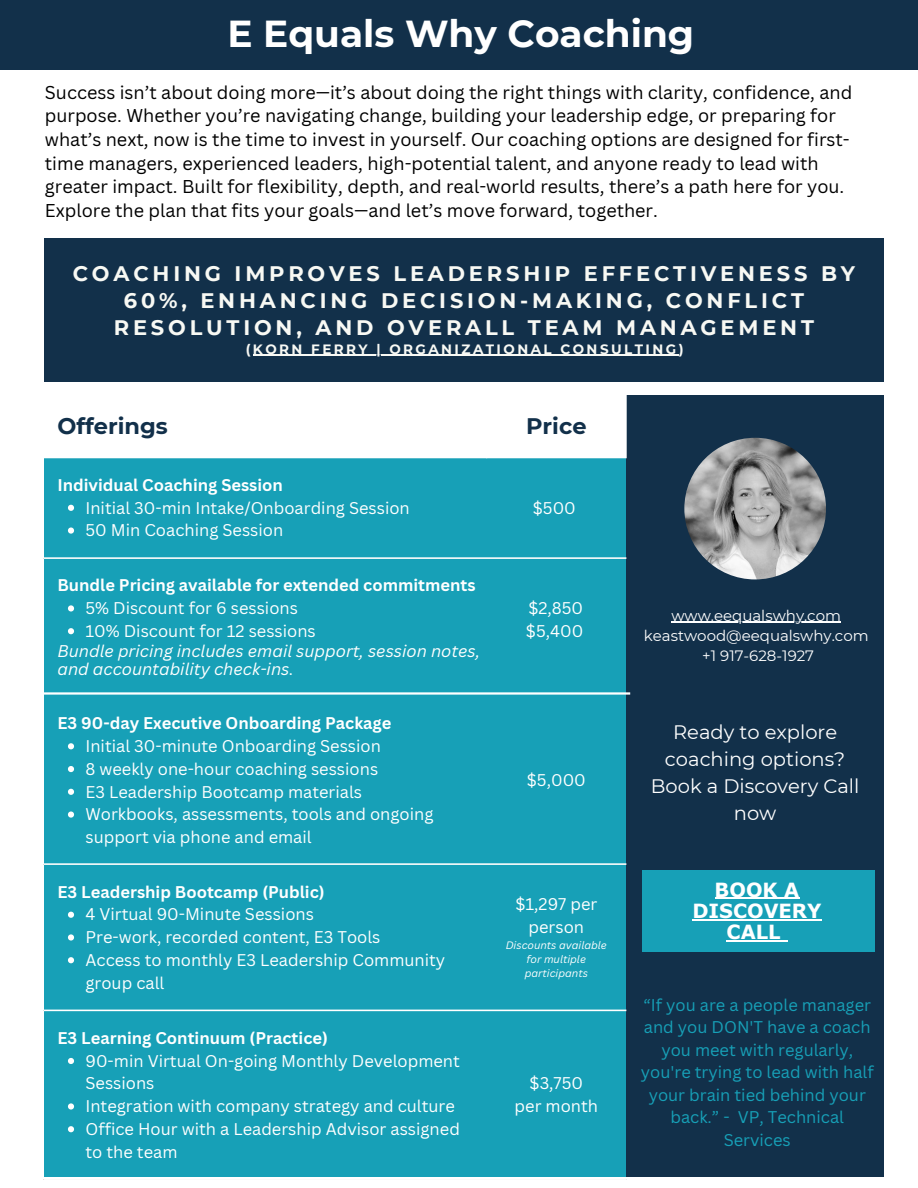
<style>
.page{position:relative;width:918px;height:1188px;background:#fff}
.page>*{position:absolute;margin:0;border:0;box-sizing:border-box;transform-origin:0 0}
.t1{font:700 37.5px "Montserrat";color:#fff}
.t2{font:700 22.5px "Montserrat";color:#12304a}
.t3{font:700 21px/27px "Montserrat";letter-spacing:.18em;color:#f8f9f4;text-align:center}
.t4{font:19.5px/27px "Montserrat";color:#fff;text-align:center}
.t5{font:700 19.5px/21.3px "Verdana Pro";color:#fff;text-align:center}
.t6{font:18px/23.7px "Canva Sans";color:#000}
.t7{font:16.5px/22.8px "Canva Sans";color:#fff}
.t8{font:700 16.5px "Canva Sans";color:#fff}
.t9{font:16.5px/22.5px "Canva Sans";color:#17a0b7;text-align:center}
.t10{font:italic 16.5px "Canva Sans";color:#fff}
.t11{font:15px "Montserrat";color:#fff}
.t12{font:700 13.5px "Montserrat";letter-spacing:.18em;color:#f8f9f4}
.t13{font:italic 10.5px/14px "Canva Sans";color:#fff;text-align:center}
</style>
<div class="page">
<div style="left:44px;top:395px;width:839px;height:781px;background:#17a0b7"></div>
<div style="left:626px;top:395px;width:258px;height:781px;background:#12304a"></div>
<img style="left:684px;top:438px;width:142px;height:141px;border-radius:50%">
<div style="left:44px;top:238px;width:840px;height:143px;background:#12304a"></div>
<div style="left:642px;top:870px;width:232px;height:81px;background:#17a0b7"></div>
<div style="left:44px;top:395px;width:583px;height:63px;background:#fff"></div>
<svg style="left:68px;top:505px;width:6px;height:6px"></svg>
<svg style="left:68px;top:528px;width:6px;height:6px"></svg>
<svg style="left:68px;top:605px;width:6px;height:7px"></svg>
<svg style="left:68px;top:628px;width:6px;height:6px"></svg>
<svg style="left:68px;top:743px;width:6px;height:6px"></svg>
<svg style="left:68px;top:766px;width:6px;height:6px"></svg>
<svg style="left:68px;top:789px;width:6px;height:6px"></svg>
<svg style="left:68px;top:812px;width:6px;height:6px"></svg>
<svg style="left:68px;top:912px;width:6px;height:6px"></svg>
<svg style="left:68px;top:934px;width:6px;height:7px"></svg>
<svg style="left:68px;top:957px;width:6px;height:6px"></svg>
<svg style="left:68px;top:1058px;width:6px;height:6px"></svg>
<svg style="left:68px;top:1103px;width:6px;height:7px"></svg>
<svg style="left:68px;top:1126px;width:6px;height:6px"></svg>
<hr style="left:44px;top:557px;width:582px;height:2px;background:#fff">
<hr style="left:44px;top:863px;width:582px;height:2px;background:#fff">
<hr style="left:44px;top:1010px;width:582px;height:1px;background:#fff">
<div style="left:0;top:0;width:918px;height:69px;background:#12304a"></div>
<hr style="left:253px;top:355px;width:426px;height:1px;background:#f8f9f4">
<hr style="left:671px;top:622px;width:170px;height:1px;background:#fff">
<hr style="left:715px;top:898px;width:84px;height:1px;background:#fff">
<hr style="left:692px;top:919px;width:130px;height:1px;background:#fff">
<hr style="left:727px;top:940px;width:54px;height:2px;background:#fff">
<svg style="left:781px;top:940px;width:6px;height:2px"></svg>
<hr style="left:40px;top:692px;width:590px;height:3px;background:#fff">
<p class="t1" style="left:228px;top:11px;width:468px">E Equals Why Coaching</p>
<h4 class="t6" style="left:45px;top:80px;width:809px">Success isn’t about doing more—it’s about doing the right things with clarity, confidence, and purpose. Whether you’re navigating change, building your leadership edge, or preparing for what’s next, now is the time to invest in yourself. Our coaching options are designed for first&shy;time managers, experienced leaders, high-potential talent, and anyone ready to lead with greater impact. Built for flexibility, depth, and real-world results, there’s a path here for you.<br>Explore the plan that fits your goals—and let’s move forward, together.</h4>
<p class="t3" style="left:73px;top:260px;width:784px">COACHING IMPROVES LEADERSHIP EFFECTIVENESS BY<br>60%, ENHANCING DECISION-MAKING, CONFLICT<br>RESOLUTION, AND OVERALL TEAM MANAGEMENT</p>
<p class="t12" style="left:246px;top:341px;width:439px">(KORN FERRY | ORGANIZATIONAL CONSULTING)</p>
<h4 class="t2" style="left:57px;top:412px;width:112px">Offerings</h4>
<h2 class="t2" style="left:526px;top:412px;width:62px">Price</h2>
<p class="t8" style="left:57px;top:473px;width:227px">Individual Coaching Session</p>
<p class="t7" style="left:85px;top:496px;width:326px">Initial 30-min Intake/Onboarding Session</p>
<p class="t7" style="left:85px;top:518px;width:199px">50 Min Coaching Session</p>
<p class="t7" style="left:533px;top:496px;width:44px">$500</p>
<p class="t8" style="left:57px;top:574px;width:420px">Bundle Pricing available for extended commitments</p>
<p class="t7" style="left:85px;top:596px;width:214px">5% Discount for 6 sessions</p>
<p class="t7" style="left:528px;top:596px;width:56px">$2,850</p>
<p class="t7" style="left:85px;top:619px;width:232px">10% Discount for 12 sessions</p>
<p class="t7" style="left:526px;top:619px;width:59px">$5,400</p>
<p class="t10" style="left:57px;top:639px;width:424px">Bundle pricing includes email support, session notes,</p>
<p class="t10" style="left:57px;top:658px;width:238px">and accountability check-ins.</p>
<p class="t8" style="left:57px;top:712px;width:336px">E3 90-day Executive Onboarding Package</p>
<p class="t7" style="left:85px;top:734px;width:297px">Initial 30-minute Onboarding Session</p>
<p class="t7" style="left:85px;top:757px;width:294px">8 weekly one-hour coaching sessions</p>
<p class="t7" style="left:85px;top:780px;width:278px">E3 Leadership Bootcamp materials</p>
<p class="t7" style="left:85px;top:802px;width:349px">Workbooks, assessments, tools and ongoing support via phone and email</p>
<p class="t7" style="left:527px;top:768px;width:60px">$5,000</p>
<p class="t8" style="left:57px;top:880px;width:269px">E3 Leadership Bootcamp (Public)</p>
<p class="t7" style="left:85px;top:903px;width:230px">4 Virtual 90-Minute Sessions</p>
<p class="t7" style="left:85px;top:925px;width:297px">Pre-work, recorded content, E3 Tools</p>
<p class="t7" style="left:85px;top:948px;width:361px">Access to monthly E3 Leadership Community group call</p>
<p class="t8" style="left:57px;top:1026px;width:272px">E3 Learning Continuum (Practice)</p>
<p class="t7" style="left:85px;top:1049px;width:376px">90-min Virtual On-going Monthly Development<br>Sessions</p>
<p class="t7" style="left:85px;top:1094px;width:371px">Integration with company strategy and culture</p>
<p class="t7" style="left:85px;top:1117px;width:376px">Office Hour with a Leadership Advisor assigned to the team</p>
<p class="t7" style="left:515px;top:893px;width:83px;text-align:center">$1,297 per person</p>
<p class="t13" style="left:506px;top:938px;width:103px">Discounts available for multiple participants</p>
<p class="t7" style="left:530px;top:1072px;width:55px">$3,750</p>
<p class="t7" style="left:515px;top:1094px;width:85px">per month</p>
<p class="t11" style="left:671px;top:606px;width:171px">www.eequalswhy.com</p>
<h3 class="t11" style="left:644px;top:626px;width:226px">keastwood@eequalswhy.com</h3>
<h2 class="t11" style="left:702px;top:647px;width:113px">+1 917-628-1927</h2>
<p class="t4" style="left:651px;top:718px;width:210px">Ready to explore coaching options?<br>Book a Discovery Call now</p>
<p class="t5" style="left:692px;top:878px;width:131px">BOOK A<br>DISCOVERY<br>CALL</p>
<p class="t9" style="left:641px;top:993px;width:234px">“If you are a people manager and you DON'T have a coach you meet with regularly, you're trying to lead with half your brain tied behind your back.” - VP, Technical<br>Services</p>
</div>
